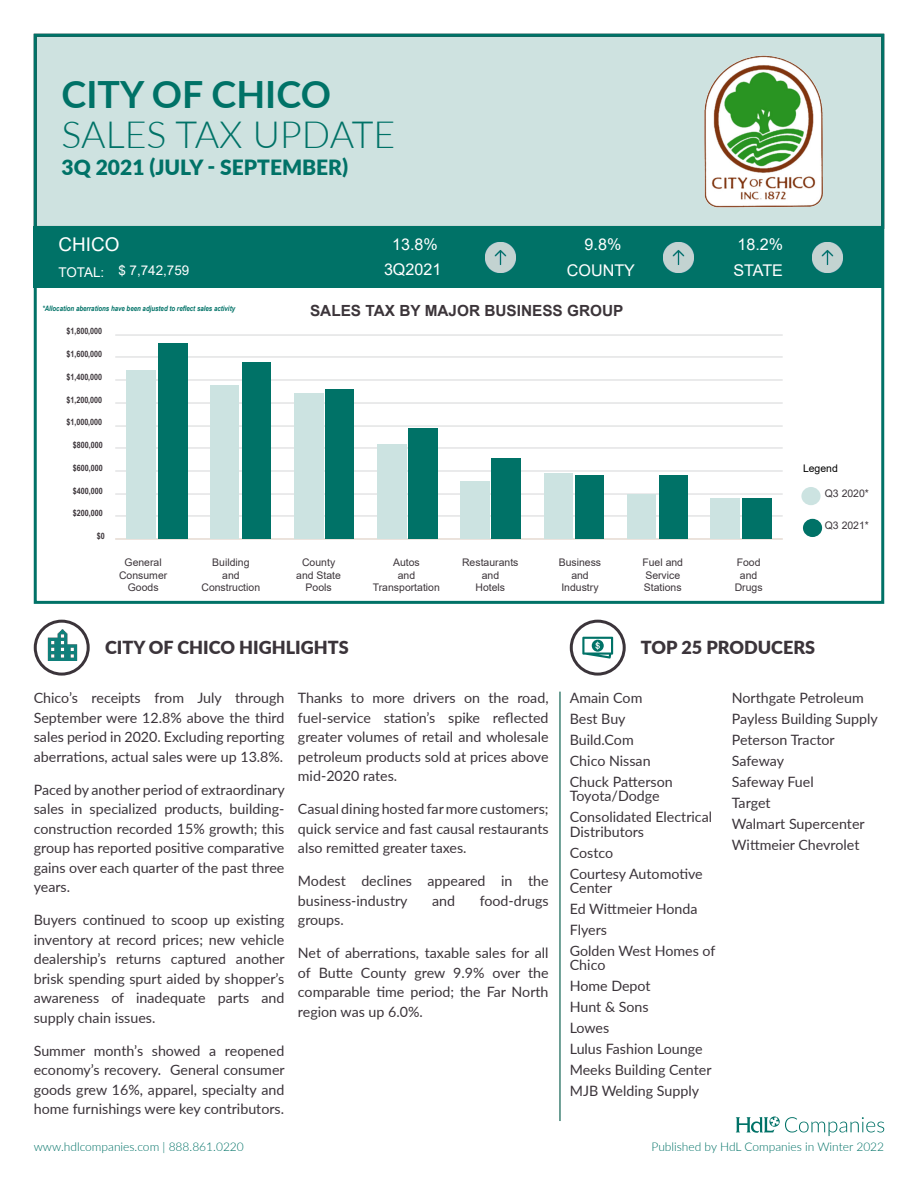
<style>
.page{position:relative;width:918px;height:1188px;background:#fff}
.page>*{position:absolute;margin:0;border:0;box-sizing:border-box;transform-origin:0 0}
.t1{font:300 37.5px "Lato";color:#007267}
.t2{font:700 37.5px "Lato";color:#007267}
.t3{font:900 21px "Lato";color:#007267}
.t4{font:18.9px "Arial";color:#fff}
.t5{font:900 18px "Lato";color:#3b343a}
.t6{font:16.2px "Arial";color:#fff}
.t7{font:700 15.3px "Arial";color:#3c353a}
.t8{font:14.25px/19.5px "Lato";color:#3b343a;text-align:justify}
.t9{font:13.35px "Arial";color:#fff}
.t10{font:300 12px "Lato";color:#007267}
.t11{font:10.5px/12.1px "Arial";color:#3c353a;text-align:center}
.t12{font:10.5px "Arial";color:#000}
.t13{font:700 8.7px "Arial Narrow";color:#3c353a}
.t14{font:italic 700 7.5px "Arial Narrow";color:#007267}
</style>
<div class="page">
<div style="left:35px;top:35px;width:848px;height:192px;background:#cee2e0"></div>
<div style="left:34px;top:34px;width:850px;height:570px;border:3px solid #007267"></div>
<svg style="left:736px;top:1116px;width:148px;height:20px"></svg>
<div style="left:801px;top:487px;width:20px;height:18px;background:#cce3e1;border-radius:50%"></div>
<div style="left:803px;top:519px;width:19px;height:18px;background:#007267;border-radius:50%"></div>
<hr style="left:116px;top:515px;width:666px;height:2px;background:#d9dadb">
<hr style="left:116px;top:493px;width:666px;height:2px;background:#d9dadb">
<hr style="left:116px;top:470px;width:666px;height:2px;background:#d9dadb">
<hr style="left:116px;top:447px;width:666px;height:2px;background:#d9dadb">
<hr style="left:116px;top:425px;width:666px;height:2px;background:#d9dadb">
<hr style="left:116px;top:402px;width:666px;height:2px;background:#d9dadb">
<hr style="left:116px;top:379px;width:666px;height:2px;background:#d9dadb">
<hr style="left:116px;top:356px;width:666px;height:2px;background:#d9dadb">
<hr style="left:116px;top:334px;width:666px;height:2px;background:#d9dadb">
<hr style="left:116px;top:538px;width:666px;height:2px;background:#edddd1">
<div style="left:127px;top:370px;width:29px;height:169px;background:#cce3e1"></div>
<div style="left:211px;top:385px;width:28px;height:154px;background:#cce3e1"></div>
<div style="left:294px;top:393px;width:29px;height:146px;background:#cce3e1"></div>
<div style="left:377px;top:445px;width:29px;height:94px;background:#cce3e1"></div>
<div style="left:460px;top:482px;width:29px;height:57px;background:#cce3e1"></div>
<div style="left:544px;top:473px;width:28px;height:66px;background:#cce3e1"></div>
<div style="left:627px;top:494px;width:29px;height:45px;background:#cce3e1"></div>
<div style="left:710px;top:498px;width:30px;height:41px;background:#cce3e1"></div>
<div style="left:158px;top:344px;width:30px;height:195px;background:#007267"></div>
<div style="left:242px;top:362px;width:29px;height:177px;background:#007267"></div>
<div style="left:325px;top:390px;width:29px;height:149px;background:#007267"></div>
<div style="left:409px;top:428px;width:29px;height:111px;background:#007267"></div>
<div style="left:492px;top:459px;width:29px;height:80px;background:#007267"></div>
<div style="left:576px;top:475px;width:28px;height:64px;background:#007267"></div>
<div style="left:659px;top:475px;width:28px;height:64px;background:#007267"></div>
<div style="left:742px;top:498px;width:29px;height:41px;background:#007267"></div>
<img style="left:704px;top:55px;width:119px;height:153px">
<div style="left:570px;top:620px;width:56px;height:56px;border:3px solid #3b343a;border-radius:50%"></div>
<svg style="left:582px;top:637px;width:31px;height:22px"></svg>
<img style="left:43px;top:627px;width:39px;height:39px">
<div style="left:34px;top:620px;width:56px;height:56px;border:3px solid #3b343a;border-radius:50%"></div>
<hr style="left:559px;top:692px;width:2px;height:429px;background:#418275">
<div style="left:34px;top:227px;width:850px;height:61px;background:#007267"></div>
<img style="left:485px;top:242px;width:31px;height:31px">
<img style="left:812px;top:242px;width:31px;height:31px">
<img style="left:663px;top:242px;width:31px;height:31px">
<p class="t2" style="left:62px;top:66px;width:271px">CITY OF CHICO</p>
<p class="t1" style="left:62px;top:109px;width:335px">SALES TAX UPDATE</p>
<p class="t3" style="left:62px;top:151px;width:288px">3Q 2021 (JULY - SEPTEMBER)</p>
<p class="t4" style="left:58px;top:231px;width:62px">CHICO</p>
<p class="t9" style="left:58px;top:262px;width:132px">TOTAL: $ 7,742,759</p>
<p class="t6" style="left:392px;top:233px;width:47px">13.8%</p>
<p class="t6" style="left:585px;top:233px;width:38px">9.8%</p>
<p class="t6" style="left:737px;top:233px;width:47px">18.2%</p>
<p class="t6" style="left:567px;top:259px;width:70px">COUNTY</p>
<p class="t6" style="left:733px;top:259px;width:51px">STATE</p>
<p class="t6" style="left:384px;top:258px;width:59px">3Q2021</p>
<p class="t14" style="left:42px;top:303px;width:194px">*Allocation aberrations have been adjusted to reflect sales activity</p>
<p class="t13" style="left:66px;top:324px;width:37px">$1,800,000</p>
<p class="t13" style="left:66px;top:347px;width:37px">$1,600,000</p>
<p class="t13" style="left:66px;top:370px;width:37px">$1,400,000</p>
<p class="t13" style="left:66px;top:393px;width:37px">$1,200,000</p>
<p class="t13" style="left:66px;top:415px;width:37px">$1,000,000</p>
<p class="t13" style="left:73px;top:438px;width:31px">$800,000</p>
<p class="t13" style="left:73px;top:461px;width:31px">$600,000</p>
<p class="t13" style="left:73px;top:484px;width:31px">$400,000</p>
<p class="t13" style="left:73px;top:506px;width:31px">$200,000</p>
<p class="t13" style="left:97px;top:529px;width:9px">$0</p>
<p class="t7" style="left:310px;top:300px;width:315px">SALES TAX BY MAJOR BUSINESS GROUP</p>
<p class="t11" style="left:119px;top:557px;width:50px">General<br>Consumer<br>Goods</p>
<p class="t11" style="left:201px;top:557px;width:60px">Building<br>and<br>Construction</p>
<p class="t11" style="left:296px;top:557px;width:46px">County and State<br>Pools</p>
<p class="t11" style="left:373px;top:557px;width:69px">Autos<br>and<br>Transportation</p>
<p class="t11" style="left:462px;top:557px;width:58px">Restaurants and<br>Hotels</p>
<p class="t11" style="left:559px;top:557px;width:44px">Business and<br>Industry</p>
<p class="t11" style="left:642px;top:557px;width:42px;text-align:left">Fuel and<br>Service<br>Stations</p>
<p class="t11" style="left:735px;top:557px;width:29px">Food and<br>Drugs</p>
<p class="t12" style="left:803px;top:461px;width:36px">Legend</p>
<p class="t11" style="left:825px;top:488px;width:46px">Q3 2020*</p>
<p class="t11" style="left:825px;top:519px;width:46px">Q3 2021*</p>
<p class="t5" style="left:105px;top:634px;width:245px">CITY OF CHICO HIGHLIGHTS</p>
<p class="t5" style="left:641px;top:634px;width:176px">TOP 25 PRODUCERS</p>
<p class="t8" style="left:34px;top:688px;width:252px">Chico’s receipts from July through September were 12.8% above the third sales period in 2020. Excluding reporting aberrations, actual sales were up 13.8%.</p>
<p class="t8" style="left:34px;top:779px;width:253px">Paced by another period of extraordinary sales in specialized products, building&shy;construction recorded 15% growth; this group has reported positive comparative gains over each quarter of the past three years.</p>
<p class="t8" style="left:34px;top:910px;width:252px">Buyers continued to scoop up existing inventory at record prices; new vehicle dealership’s returns captured another brisk spending spurt aided by shopper’s awareness of inadequate parts and supply chain issues.</p>
<p class="t8" style="left:34px;top:1040px;width:252px">Summer month’s showed a reopened economy’s recovery. General consumer goods grew 16%, apparel, specialty and home furnishings were key contributors.</p>
<p class="t10" style="left:34px;top:1139px;width:212px">www.hdlcompanies.com | 888.861.0220</p>
<p class="t8" style="left:298px;top:688px;width:252px">Thanks to more drivers on the road, fuel-service station’s spike reflected greater volumes of retail and wholesale petroleum products sold at prices above mid-2020 rates.</p>
<p class="t8" style="left:298px;top:799px;width:252px">Casual dining hosted far more customers; quick service and fast causal restaurants also remitted greater taxes.</p>
<p class="t8" style="left:298px;top:871px;width:252px">Modest declines appeared in the business-industry</p>
<p class="t8" style="left:432px;top:890px;width:25px">and</p>
<p class="t8" style="left:480px;top:890px;width:70px">food-drugs</p>
<p class="t8" style="left:298px;top:910px;width:47px">groups.</p>
<p class="t8" style="left:298px;top:943px;width:252px">Net of aberrations, taxable sales for all of Butte County grew 9.9% over the comparable time period; the Far North region was up 6.0%.</p>
<p class="t8" style="left:570px;top:688px;width:74px">Amain Com</p>
<p class="t8" style="left:570px;top:709px;width:57px">Best Buy</p>
<p class="t8" style="left:570px;top:730px;width:65px">Build.Com</p>
<p class="t8" style="left:570px;top:751px;width:82px">Chico Nissan</p>
<p class="t8" style="left:570px;top:774px;width:104px;line-height:14.2px">Chuck Patterson<br>Toyota/Dodge</p>
<p class="t8" style="left:570px;top:810px;width:144px;line-height:14.2px">Consolidated Electrical<br>Distributors</p>
<p class="t8" style="left:570px;top:842px;width:45px">Costco</p>
<p class="t8" style="left:570px;top:866px;width:135px;line-height:14.2px">Courtesy Automotive<br>Center</p>
<p class="t8" style="left:570px;top:898px;width:129px">Ed Wittmeier Honda</p>
<p class="t8" style="left:570px;top:919px;width:39px">Flyers</p>
<p class="t8" style="left:570px;top:943px;width:147px;line-height:14.2px">Golden West Homes of<br>Chico</p>
<p class="t8" style="left:570px;top:976px;width:82px">Home Depot</p>
<p class="t8" style="left:570px;top:997px;width:80px">Hunt &amp; Sons</p>
<p class="t8" style="left:570px;top:1018px;width:41px">Lowes</p>
<p class="t8" style="left:570px;top:1039px;width:134px">Lulus Fashion Lounge</p>
<p class="t8" style="left:570px;top:1060px;width:143px">Meeks Building Center</p>
<p class="t8" style="left:570px;top:1081px;width:131px">MJB Welding Supply</p>
<p class="t8" style="left:732px;top:688px;width:133px">Northgate Petroleum</p>
<p class="t8" style="left:732px;top:709px;width:147px">Payless Building Supply</p>
<p class="t8" style="left:732px;top:730px;width:104px">Peterson Tractor</p>
<p class="t8" style="left:732px;top:751px;width:54px">Safeway</p>
<p class="t8" style="left:732px;top:772px;width:83px">Safeway Fuel</p>
<p class="t8" style="left:732px;top:793px;width:40px">Target</p>
<p class="t8" style="left:732px;top:814px;width:134px">Walmart Supercenter</p>
<p class="t8" style="left:732px;top:835px;width:129px">Wittmeier Chevrolet</p>
<p class="t10" style="left:651px;top:1139px;width:234px">Published by HdL Companies in Winter 2022</p>
</div>
